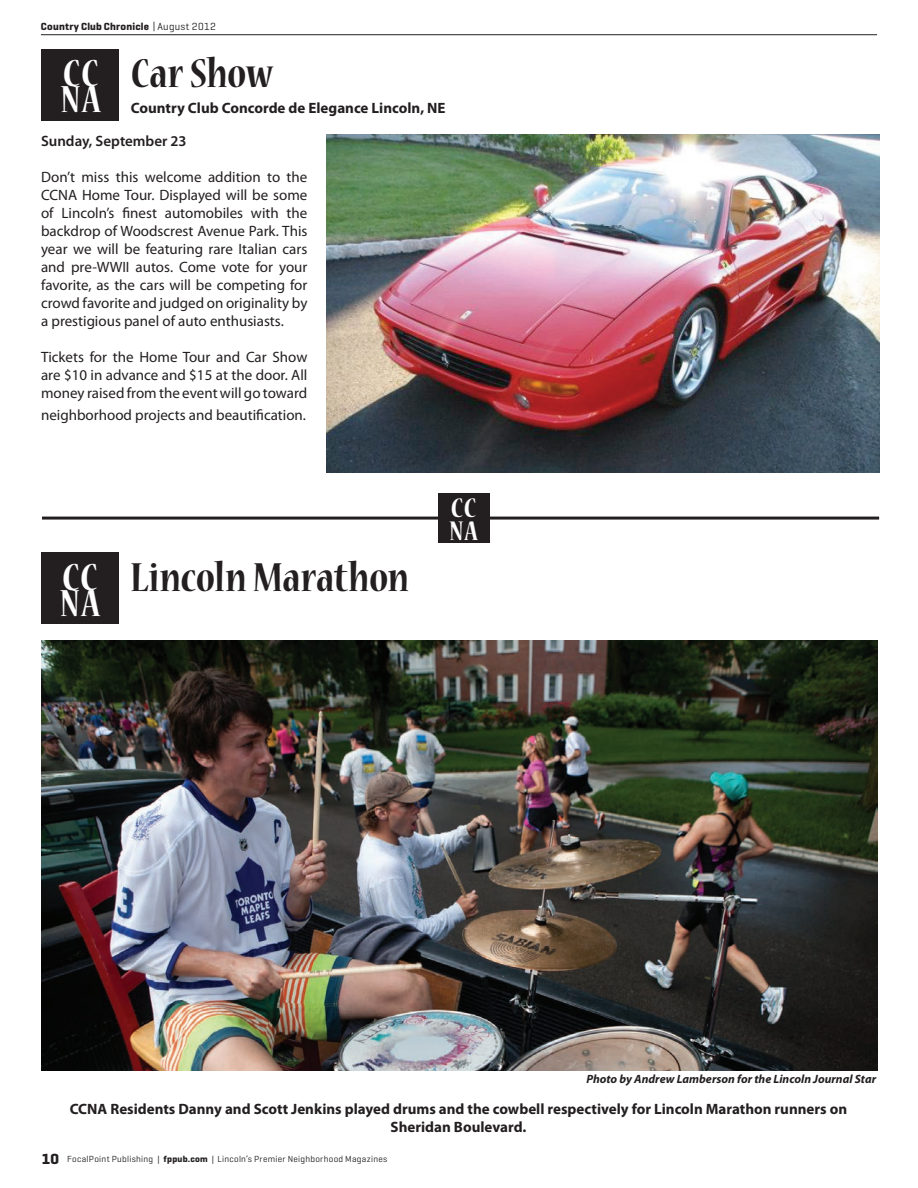
<style>
.page{position:relative;width:918px;height:1188px;background:#fff}
.page>*{position:absolute;margin:0;border:0;box-sizing:border-box;transform-origin:0 0}
.t1{font:700 condensed 45px "Nueva Std";letter-spacing:-.01em;color:#231f20}
.t2{font:700 condensed 42px "Nueva Std";color:#fff}
.t3{font:700 condensed 30px/22.5px "Nueva Std";color:#fff}
.t4{font:15px/18px "Myriad Pro";color:#231f20;text-align:justify}
.t5{font:700 15px/18px "Myriad Pro";color:#231f20;text-align:center}
.t6{font:600 15px "Myriad Pro";color:#231f20}
.t7{font:italic 700 12px "Myriad Pro";color:#231f20}
.t8{font:700 10.5px "Geogrotesque";letter-spacing:.02em;color:#231f20}
.t9{font:9px "Geogrotesque";letter-spacing:.03em;color:#231f20}
.s1{font-weight:400}
.s2{font-size:42px;color:#fff}
.s3{font-weight:700;font-size:15px}
.s4{font-weight:700}
</style>
<div class="page">
<hr style="left:41px;top:34px;width:836px;height:1px;background:#231f20">
<hr style="left:42px;top:517px;width:837px;height:3px;background:#231f20">
<div style="left:438px;top:494px;width:51px;height:49px;background:#231f20"></div>
<div style="left:42px;top:49px;width:77px;height:72px;background:#231f20"></div>
<div style="left:41px;top:553px;width:77px;height:71px;background:#231f20"></div>
<img style="left:326px;top:135px;width:553px;height:337px">
<img style="left:41px;top:641px;width:836px;height:430px">
<p class="t8" style="left:41px;top:20px;width:176px">Country Club Chronicle <span class="s1">| August 2012</span></p>
<h1 class="t1" style="left:63px;top:53px;width:212px"><span class="s2">CC</span> Car Show</h1>
<h2 class="t2" style="left:61px;top:80px;width:41px">NA</h2>
<p class="t5" style="left:131px;top:98px;width:316px">Country Club Concorde de Elegance Lincoln, NE</p>
<p class="t6" style="left:41px;top:131px;width:147px">Sunday, September 23</p>
<p class="t4" style="left:41px;top:168px;width:268px">Don’t miss this welcome addition to the CCNA Home Tour. Displayed will be some of Lincoln’s finest automobiles with the backdrop of Woodscrest Avenue Park. This year we will be featuring rare Italian cars and pre-WWII autos. Come vote for your favorite, as the cars will be competing for crowd favorite and judged on originality by a prestigious panel of auto enthusiasts.</p>
<p class="t4" style="left:41px;top:348px;width:268px">Tickets for the Home Tour and Car Show are $10 in advance and $15 at the door. All money raised from the event will go toward</p>
<p class="t4" style="left:41px;top:405px;width:267px">neighborhood projects and beautification.</p>
<h1 class="t1" style="left:62px;top:557px;width:349px"><span class="s2">CC</span> Lincoln Marathon</h1>
<h2 class="t2" style="left:60px;top:584px;width:41px">NA</h2>
<h3 class="t3" style="left:450px;top:498px;width:30px">CC<br>NA</h3>
<p class="t7" style="left:586px;top:1071px;width:291px">Photo by Andrew Lamberson for the Lincoln Journal Star</p>
<p class="t5" style="left:70px;top:1099px;width:779px">CCNA Residents Danny and Scott Jenkins played drums and the cowbell respectively for Lincoln Marathon runners on<br>Sheridan Boulevard.</p>
<p class="t9" style="left:42px;top:1154px;width:347px"><span class="s3">10</span> FocalPoint Publishing | <span class="s4">fppub.com</span> | Lincoln’s Premier Neighborhood Magazines</p>
</div>
